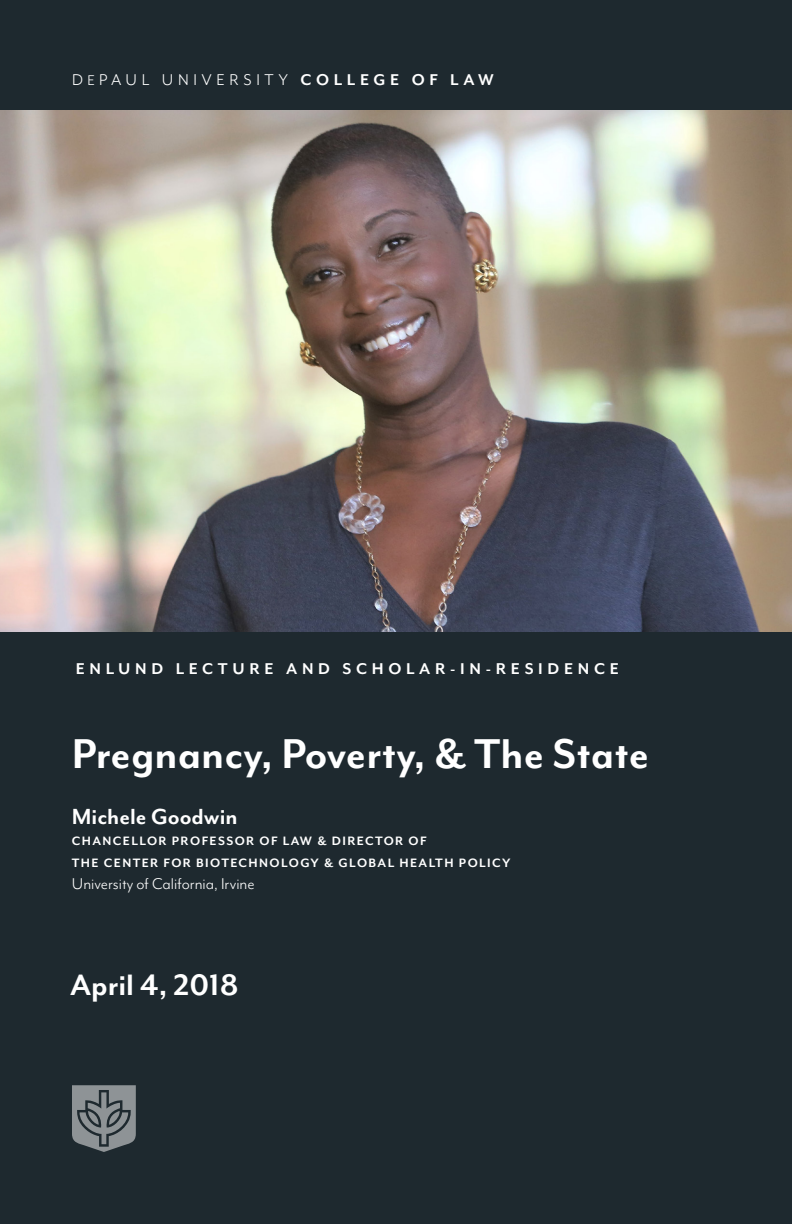
<style>
.page{position:relative;width:792px;height:1224px;background:#fff}
.page>*{position:absolute;margin:0;border:0;box-sizing:border-box;transform-origin:0 0}
.t1{font:700 48px "Mr Eaves Mod OT";color:#fff}
.t2{font:700 34px "Mr Eaves Mod OT";color:#fff}
.t3{font:700 25.2px "Mr Eaves Mod OT";color:#fff}
.t4{font:700 18px "Mr Eaves Mod OT";letter-spacing:.26em;color:#fff}
.t5{font:18px "Mr Eaves Mod OT";color:#fff}
.t6{font:18px "Mr Eaves Mod OT";letter-spacing:.26em;color:#fff}
.t7{font:700 14px/21.6px "Mr Eaves Mod OT";letter-spacing:.1em;color:#fff}
.s1{font-size:16.2px}
.s2{font-weight:700}
</style>
<div class="page">
<img style="left:0;top:109px;width:792px;height:523px">
<div style="left:0;top:632px;width:792px;height:592px;background:#1e292f"></div>
<div style="left:0;top:0;width:792px;height:109px;background:#1e292f"></div>
<svg style="left:72px;top:1085px;width:64px;height:67px"></svg>
<p class="t6" style="left:72px;top:70px;width:423px">D<span class="s1">E</span>PAUL UNIVERSITY <span class="s2">COLLEGE OF LAW</span></p>
<p class="t4" style="left:76px;top:659px;width:545px">ENLUND LECTURE AND SCHOLAR-IN-RESIDENCE</p>
<p class="t1" style="left:72px;top:726px;width:579px">Pregnancy, Poverty, &amp; The State</p>
<p class="t3" style="left:72px;top:802px;width:167px">Michele Goodwin</p>
<p class="t7" style="left:72px;top:830px;width:440px">CHANCELLOR PROFESSOR OF LAW &amp; DIRECTOR OF<br>THE CENTER FOR BIOTECHNOLOGY &amp; GLOBAL HEALTH POLICY</p>
<p class="t5" style="left:72px;top:874px;width:184px">University of California, Irvine</p>
<p class="t2" style="left:70px;top:966px;width:170px">April 4, 2018</p>
</div>
